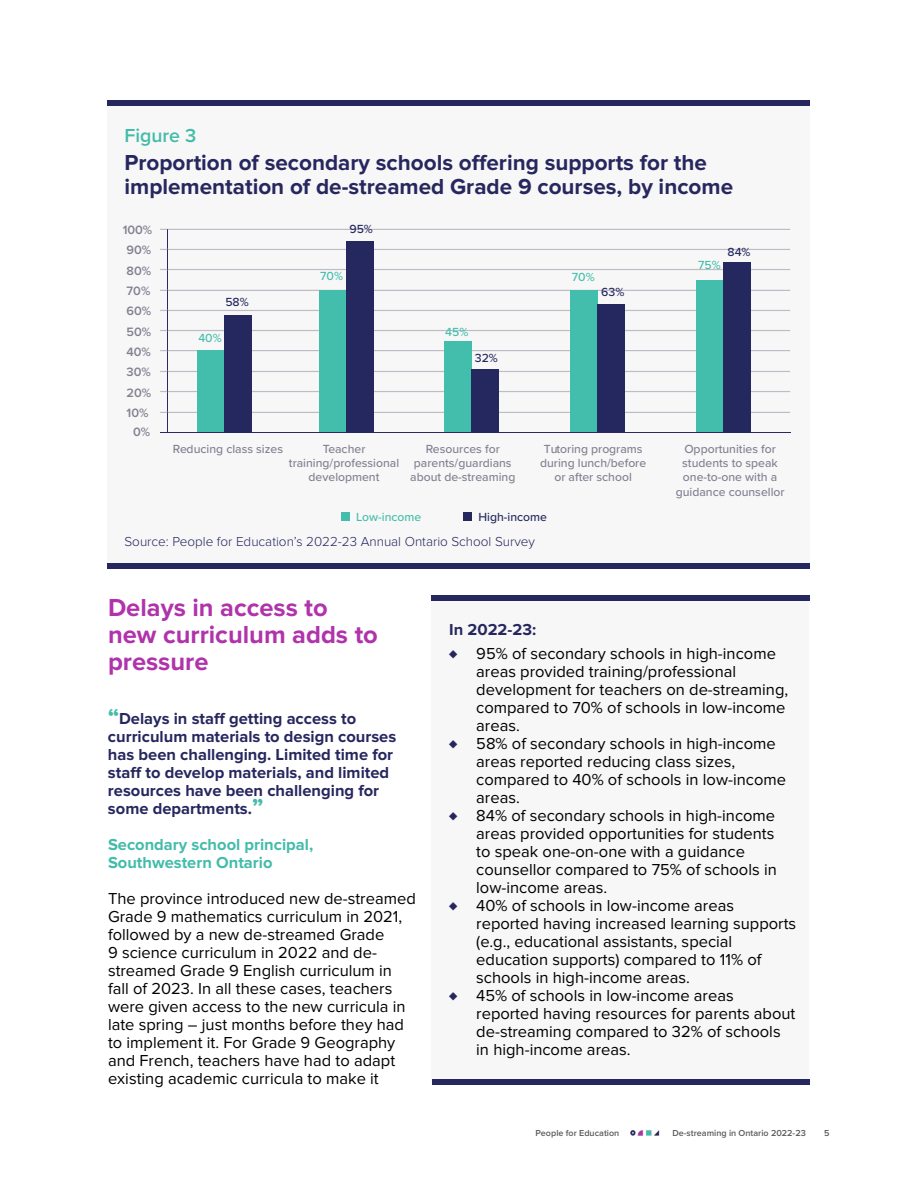
<style>
.page{position:relative;width:918px;height:1188px;background:#fff}
.page>*{position:absolute;margin:0;border:0;box-sizing:border-box;transform-origin:0 0}
.t1{font:700 25.5px/27px "Proxima Nova";color:#b033ab}
.t2{font:700 22.5px/24px "Proxima Nova";color:#27275f}
.t3{font:600 19.5px "Proxima Nova";color:#43bcaa}
.t4{font:16.5px/18px "Proxima Nova";color:#000}
.t5{font:700 16.5px/18px "Proxima Nova";color:#27275f}
.t6{font:700 16.5px/18px "Proxima Nova";color:#43bcaa}
.t7{font:300 13.5px "Proxima Nova";color:#25255e}
.t8{font:600 12.6px/20.4px "Proxima Nova";color:#828092;text-align:justify}
.t9{font:500 12.15px/14.2px "Proxima Nova";color:#818092;text-align:center}
.t10{font:500 12.15px "Proxima Nova";color:#25285f}
.t11{font:500 12.15px "Proxima Nova";color:#44beac}
.t12{font:600 9px "Proxima Nova";color:#5b5b5c}
.s1{font-family:"Proxima Nova Extrabld";font-weight:400;font-size:22.5px;color:#43bcaa}
.s2{font-weight:700;color:#27275f}
.s3{color:#27275f}
</style>
<div class="page">
<img style="left:630px;top:1130px;width:30px;height:6px">
<div style="left:108px;top:100px;width:702px;height:469px;background:#f7f7f7"></div>
<div style="left:108px;top:100px;width:702px;height:6px;background:#27275f"></div>
<div style="left:108px;top:563px;width:702px;height:6px;background:#27275f"></div>
<hr style="left:167px;top:229px;width:1px;height:204px;background:#292865">
<hr style="left:160px;top:433px;width:630px;height:1px;background:#292865">
<svg style="left:160px;top:229px;width:630px;height:1px"></svg>
<hr style="left:168px;top:249px;width:622px;height:1px;background:#bebcc6">
<hr style="left:168px;top:269px;width:622px;height:1px;background:#bebcc6">
<hr style="left:168px;top:290px;width:622px;height:1px;background:#bebcc6">
<hr style="left:168px;top:310px;width:622px;height:1px;background:#bebcc6">
<hr style="left:168px;top:330px;width:622px;height:1px;background:#bebcc6">
<hr style="left:168px;top:350px;width:622px;height:1px;background:#bebcc6">
<hr style="left:168px;top:371px;width:622px;height:1px;background:#bebcc6">
<hr style="left:168px;top:391px;width:622px;height:1px;background:#bebcc6">
<hr style="left:168px;top:412px;width:622px;height:1px;background:#bebcc6">
<div style="left:463px;top:513px;width:9px;height:8px;background:#25285f"></div>
<div style="left:341px;top:513px;width:9px;height:8px;background:#44beac"></div>
<div style="left:197px;top:351px;width:27px;height:81px;background:#44beac"></div>
<div style="left:224px;top:315px;width:27px;height:117px;background:#25285f"></div>
<div style="left:320px;top:290px;width:27px;height:142px;background:#44beac"></div>
<div style="left:346px;top:241px;width:27px;height:191px;background:#25285f"></div>
<div style="left:445px;top:342px;width:27px;height:90px;background:#44beac"></div>
<div style="left:471px;top:369px;width:28px;height:63px;background:#25285f"></div>
<div style="left:570px;top:290px;width:28px;height:142px;background:#44beac"></div>
<div style="left:598px;top:305px;width:27px;height:127px;background:#25285f"></div>
<div style="left:697px;top:281px;width:27px;height:151px;background:#44beac"></div>
<div style="left:724px;top:262px;width:27px;height:170px;background:#25285f"></div>
<div style="left:431px;top:597px;width:378px;height:485px;background:#f7f7f7"></div>
<div style="left:431px;top:596px;width:379px;height:5px;background:#27275f"></div>
<div style="left:432px;top:1079px;width:378px;height:6px;background:#27275f"></div>
<p class="t3" style="left:124px;top:120px;width:73px">Figure 3</p>
<h2 class="t2" style="left:124px;top:151px;width:610px">Proportion of secondary schools offering supports for the implementation of de-streamed Grade 9 courses, by income</h2>
<p class="t8" style="left:123px;top:220px;width:31px;line-height:19.8px;text-align:center">100%<br>90%</p>
<p class="t8" style="left:127px;top:260px;width:26px;line-height:20px">80% 70% 60%</p>
<p class="t8" style="left:127px;top:321px;width:26px">50% 40% 30% 20% 10%</p>
<p class="t8" style="left:133px;top:421px;width:19px">0%</p>
<p class="t10" style="left:225px;top:293px;width:25px">58%</p>
<p class="t11" style="left:198px;top:329px;width:25px">40%</p>
<p class="t10" style="left:349px;top:220px;width:25px">95%</p>
<p class="t11" style="left:320px;top:267px;width:24px">70%</p>
<p class="t11" style="left:445px;top:323px;width:25px">45%</p>
<p class="t10" style="left:475px;top:349px;width:25px">32%</p>
<p class="t11" style="left:572px;top:268px;width:24px">70%</p>
<p class="t10" style="left:601px;top:282px;width:25px">63%</p>
<p class="t10" style="left:728px;top:243px;width:25px">84%</p>
<p class="t11" style="left:698px;top:256px;width:24px">75%</p>
<p class="t9" style="left:173px;top:441px;width:112px">Reducing class sizes</p>
<p class="t9" style="left:289px;top:441px;width:112px">Teacher training/professional development</p>
<p class="t9" style="left:410px;top:441px;width:107px">Resources for parents/guardians about de-streaming</p>
<p class="t9" style="left:540px;top:441px;width:108px">Tutoring programs during lunch/before or after school</p>
<p class="t9" style="left:676px;top:441px;width:110px">Opportunities for students to speak one-to-one with a guidance counsellor</p>
<p class="t11" style="left:356px;top:508px;width:67px">Low-income</p>
<p class="t10" style="left:478px;top:508px;width:70px">High-income</p>
<p class="t7" style="left:124px;top:533px;width:412px">Source: People for Education’s 2022-23 Annual Ontario School Survey</p>
<h1 class="t1" style="left:108px;top:594px;width:271px">Delays in access to new curriculum adds to pressure</h1>
<p class="t5" style="left:108px;top:710px;width:290px"><span class="s1">“</span>Delays in staff getting access to curriculum materials to design courses has been challenging. Limited time for staff to develop materials, and limited resources have been challenging for some departments.<span class="s1">”</span></p>
<p class="t6" style="left:108px;top:836px;width:207px">Secondary school principal,<br>Southwestern Ontario</p>
<p class="t4" style="left:108px;top:889px;width:309px">The province introduced new de-streamed Grade 9 mathematics curriculum in 2021, followed by a new de-streamed Grade<br>9 science curriculum in 2022 and de&shy;streamed Grade 9 English curriculum in fall of 2023. In all these cases, teachers were given access to the new curricula in late spring – just months before they had to implement it. For Grade 9 Geography and French, teachers have had to adapt existing academic curricula to make it</p>
<p class="t4" style="left:449px;top:617px;width:328px;line-height:24.5px"><span class="s2">In 2022-23:<br></span><span class="s3">♦</span> 95% of secondary schools in high-income</p>
<p class="t4" style="left:476px;top:663px;width:261px">areas provided training/professional</p>
<p class="t4" style="left:476px;top:681px;width:314px">development for teachers on de-streaming,</p>
<p class="t4" style="left:476px;top:699px;width:311px">compared to 70% of schools in low-income</p>
<p class="t4" style="left:476px;top:717px;width:45px">areas.</p>
<p class="t4" style="left:449px;top:735px;width:328px"><span class="s3">♦</span> 58% of secondary schools in high-income</p>
<p class="t4" style="left:476px;top:753px;width:261px">areas reported reducing class sizes,</p>
<p class="t4" style="left:476px;top:771px;width:311px">compared to 40% of schools in low-income</p>
<p class="t4" style="left:476px;top:789px;width:45px">areas.</p>
<p class="t4" style="left:449px;top:807px;width:328px"><span class="s3">♦</span> 84% of secondary schools in high-income</p>
<p class="t4" style="left:476px;top:825px;width:300px">areas provided opportunities for students</p>
<p class="t4" style="left:476px;top:843px;width:270px">to speak one-on-one with a guidance</p>
<p class="t4" style="left:476px;top:861px;width:302px">counsellor compared to 75% of schools in</p>
<p class="t4" style="left:476px;top:879px;width:133px">low-income areas.</p>
<p class="t4" style="left:449px;top:897px;width:286px"><span class="s3">♦</span> 40% of schools in low-income areas</p>
<p class="t4" style="left:476px;top:915px;width:321px">reported having increased learning supports</p>
<p class="t4" style="left:476px;top:933px;width:258px">(e.g., educational assistants, special</p>
<p class="t4" style="left:476px;top:951px;width:287px">education supports) compared to 11% of</p>
<p class="t4" style="left:476px;top:969px;width:215px">schools in high-income areas.</p>
<p class="t4" style="left:449px;top:987px;width:286px"><span class="s3">♦</span> 45% of schools in low-income areas</p>
<p class="t4" style="left:476px;top:1005px;width:321px">reported having resources for parents about</p>
<p class="t4" style="left:476px;top:1023px;width:306px">de-streaming compared to 32% of schools</p>
<p class="t4" style="left:476px;top:1041px;width:156px">in high-income areas.</p>
<p class="t12" style="left:536px;top:1126px;width:85px">People for Education</p>
<p class="t12" style="left:673px;top:1126px;width:135px">De-streaming in Ontario 2022-23</p>
<p class="t12" style="left:824px;top:1126px;width:7px">5</p>
</div>
